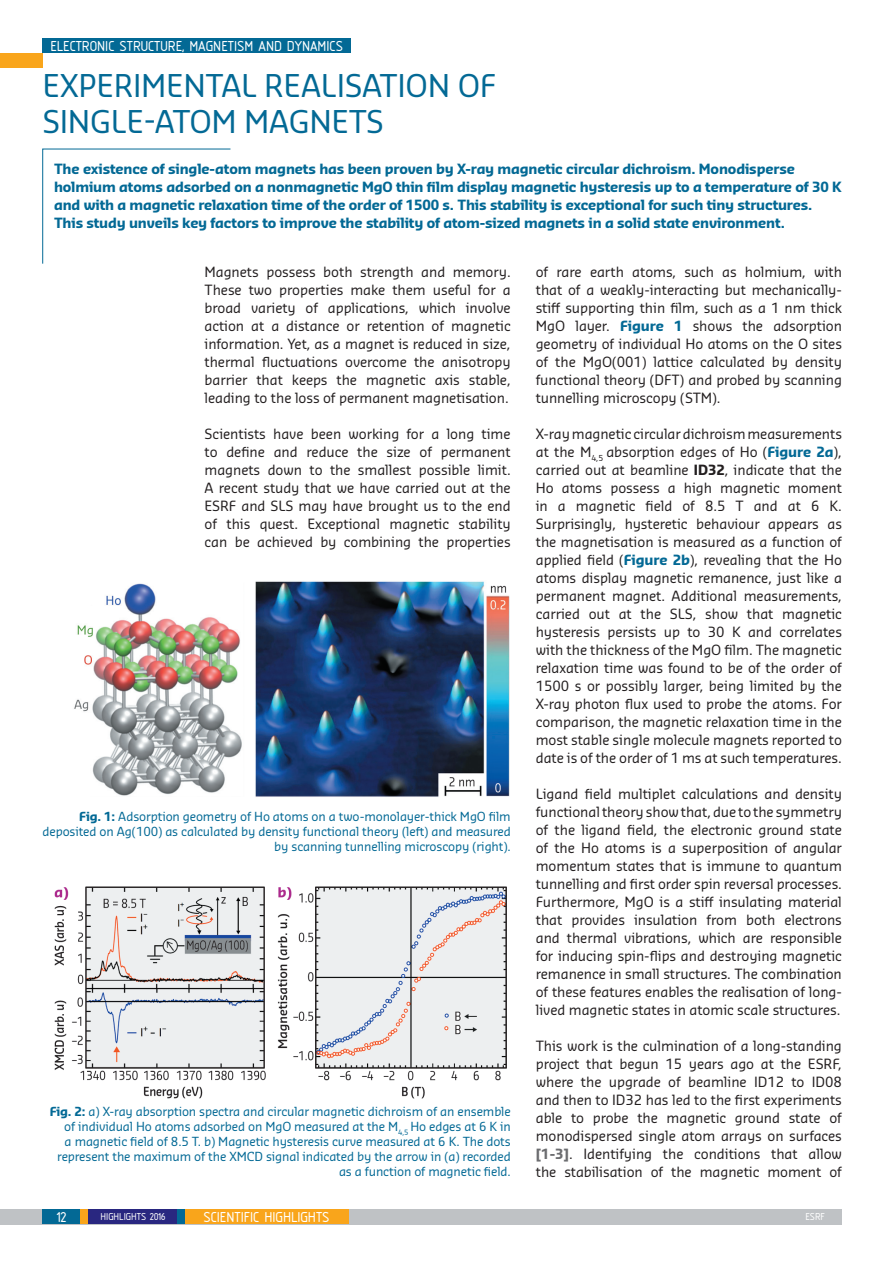
<style>
.page{position:relative;width:893px;height:1263px;background:#fff}
.page>*{position:absolute;margin:0;border:0;box-sizing:border-box;transform-origin:0 0}
.t1{font:30px/36px "Sansa Pro";letter-spacing:-.01em;color:#036995}
.t2{font:15px "Isonorm MN";color:#fff}
.t3{font:13.5px/18px "Sansa Pro";letter-spacing:-.005em;color:#231f20;text-align:justify}
.t4{font:700 13.5px/18px "Sansa Pro";letter-spacing:-.01em;color:#036995}
.t5{font:12px/15px "Sansa Pro";letter-spacing:-.01em;color:#036995;text-align:right}
.t6{font:10.5px "Isonorm MN";color:#fff}
.s1{font-weight:700}
.s2{font-weight:700;color:#036995}
.s3{font-weight:700;color:#6c6d70}
</style>
<div class="page">
<div style="left:0;top:53px;width:43px;height:15px;background:#f9a51b"></div>
<div style="left:0;top:1209px;width:842px;height:15px;background:#bfc2c5"></div>
<div style="left:43px;top:1209px;width:38px;height:15px;background:#036995"></div>
<div style="left:88px;top:1209px;width:90px;height:15px;background:#292780"></div>
<div style="left:43px;top:38px;width:308px;height:15px;background:#036995"></div>
<div style="left:81px;top:1209px;width:7px;height:15px;background:#f9a51b"></div>
<div style="left:178px;top:1209px;width:7px;height:15px;background:#036995"></div>
<div style="left:185px;top:1209px;width:163px;height:15px;background:#f9a51b"></div>
<img style="left:74px;top:581px;width:436px;height:216px">
<img style="left:54px;top:886px;width:453px;height:213px">
<svg style="left:42px;top:149px;width:189px;height:115px"></svg>
<p class="t2" style="left:50px;top:38px;width:294px">ELECTRONIC STRUCTURE, MAGNETISM AND DYNAMICS</p>
<h1 class="t1" style="left:43px;top:67px;width:455px">EXPERIMENTAL REALISATION OF<br>SINGLE-ATOM MAGNETS</h1>
<p class="t4" style="left:54px;top:160px;width:789px">The existence of single-atom magnets has been proven by X-ray magnetic circular dichroism. Monodisperse holmium atoms adsorbed on a nonmagnetic MgO thin film display magnetic hysteresis up to a temperature of 30 K and with a magnetic relaxation time of the order of 1500 s. This stability is exceptional for such tiny structures.<br>This study unveils key factors to improve the stability of atom-sized magnets in a solid state environment.</p>
<p class="t3" style="left:205px;top:262px;width:308px">Magnets possess both strength and memory.<br>These two properties make them useful for a broad variety of applications, which involve action at a distance or retention of magnetic information. Yet, as a magnet is reduced in size, thermal fluctuations overcome the anisotropy barrier that keeps the magnetic axis stable, leading to the loss of permanent magnetisation.</p>
<p class="t3" style="left:205px;top:424px;width:308px">Scientists have been working for a long time to define and reduce the size of permanent magnets down to the smallest possible limit.<br>A recent study that we have carried out at the ESRF and SLS may have brought us to the end of this quest. Exceptional magnetic stability can be achieved by combining the properties</p>
<p class="t5" style="left:43px;top:809px;width:470px"><span class="s1">Fig. 1:</span> Adsorption geometry of Ho atoms on a two-monolayer-thick MgO film deposited on Ag(100) as calculated by density functional theory (left) and measured by scanning tunnelling microscopy (right).</p>
<p class="t5" style="left:50px;top:1104px;width:463px"><span class="s1">Fig. 2:</span> a) X-ray absorption spectra and circular magnetic dichroism of an ensemble of individual Ho atoms adsorbed on MgO measured at the M<sub>4,5</sub> Ho edges at 6 K in<br>a magnetic field of 8.5 T. b) Magnetic hysteresis curve measured at 6 K. The dots represent the maximum of the XMCD signal indicated by the arrow in (a) recorded as a function of magnetic field.</p>
<p class="t3" style="left:536px;top:263px;width:308px">of rare earth atoms, such as holmium, with that of a weakly-interacting but mechanically&shy;stiff supporting thin film, such as a 1 nm thick MgO layer. <span class="s2">Figure 1</span> shows the adsorption geometry of individual Ho atoms on the O sites of the MgO(001) lattice calculated by density functional theory (DFT) and probed by scanning tunnelling microscopy (STM).</p>
<p class="t3" style="left:536px;top:425px;width:308px">X-ray magnetic circular dichroism measurements at the M<sub>4,5</sub> absorption edges of Ho (<span class="s2">Figure 2a</span>), carried out at beamline <span class="s1">ID32</span>, indicate that the Ho atoms possess a high magnetic moment in a magnetic field of 8.5 T and at 6 K.<br>Surprisingly, hysteretic behaviour appears as the magnetisation is measured as a function of applied field (<span class="s2">Figure 2b</span>), revealing that the Ho atoms display magnetic remanence, just like a permanent magnet. Additional measurements, carried out at the SLS, show that magnetic hysteresis persists up to 30 K and correlates with the thickness of the MgO film. The magnetic relaxation time was found to be of the order of 1500 s or possibly larger, being limited by the X-ray photon flux used to probe the atoms. For comparison, the magnetic relaxation time in the most stable single molecule magnets reported to date is of the order of 1 ms at such temperatures.</p>
<p class="t3" style="left:536px;top:785px;width:308px">Ligand field multiplet calculations and density functional theory show that, due to the symmetry of the ligand field, the electronic ground state of the Ho atoms is a superposition of angular momentum states that is immune to quantum tunnelling and first order spin reversal processes.<br>Furthermore, MgO is a stiff insulating material that provides insulation from both electrons and thermal vibrations, which are responsible for inducing spin-flips and destroying magnetic remanence in small structures. The combination of these features enables the realisation of long&shy;lived magnetic states in atomic scale structures.</p>
<p class="t3" style="left:536px;top:1036px;width:308px">This work is the culmination of a long-standing project that begun 15 years ago at the ESRF, where the upgrade of beamline ID12 to ID08 and then to ID32 has led to the first experiments able to probe the magnetic ground state of monodispersed single atom arrays on surfaces <span class="s3">[1-3]</span>. Identifying the conditions that allow the stabilisation of the magnetic moment of</p>
<p class="t2" style="left:57px;top:1208px;width:12px">12</p>
<p class="t6" style="left:101px;top:1211px;width:66px">HIGHLIGHTS 2016</p>
<p class="t2" style="left:203px;top:1208px;width:128px">SCIENTIFIC HIGHLIGHTS</p>
<p class="t6" style="left:805px;top:1211px;width:21px">ESRF</p>
</div>
